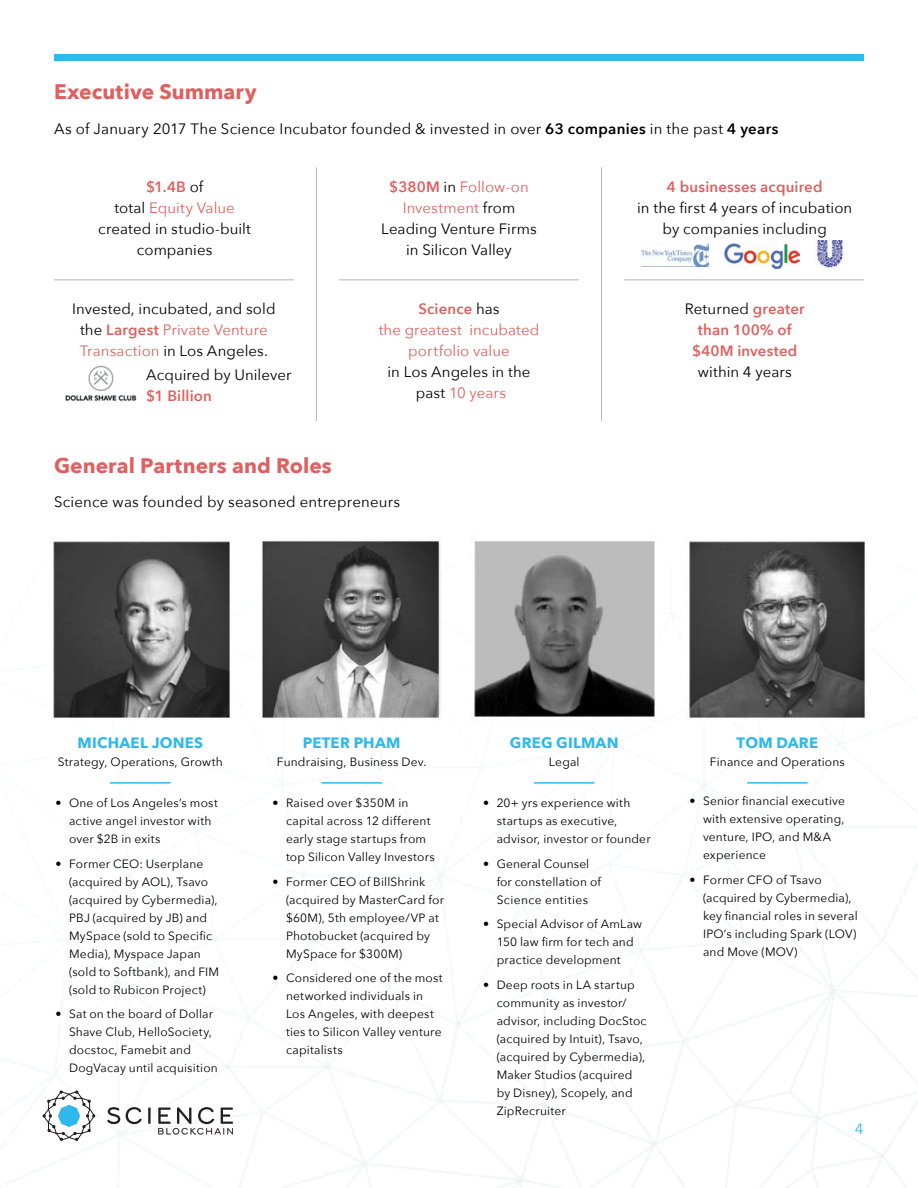
<style>
.page{position:relative;width:918px;height:1188px;background:#fff}
.page>*{position:absolute;margin:0;border:0;box-sizing:border-box;transform-origin:0 0}
.Header2{font:700 21px "Avenir Next";color:#dd6161}
.Body1{font:15px/21px "Avenir Next";letter-spacing:.005em;color:#000;text-align:center}
.Body1-2{font:15px/21px "Avenir Next";letter-spacing:.005em;color:#dd6161;text-align:center}
.Body1-3{font:600 15px/21px "Avenir Next";letter-spacing:.01em;color:#dd6161;text-align:center}
.Body1-4{font:700 15px "Avenir Next";letter-spacing:.015em;color:#2eb9ec}
.t1{font:15px "Avenir Next";color:#2eb9ec}
.Body1-5{font:12px/18px "Avenir Next";letter-spacing:.015em;color:#000}
.s1{font-weight:600}
.s2{font-weight:600;color:#dd6161}
.s3{color:#dd6161}
.s4{color:#000}
.s5{font-weight:400;color:#000}
</style>
<div class="page">
<svg style="left:107px;top:1107px;width:13px;height:17px"></svg>
<svg style="left:126px;top:1107px;width:16px;height:17px"></svg>
<svg style="left:148px;top:1108px;width:3px;height:16px"></svg>
<svg style="left:158px;top:1107px;width:75px;height:28px"></svg>
<svg style="left:43px;top:1090px;width:53px;height:51px"></svg>
<div style="left:54px;top:54px;width:810px;height:6px;background:#2eb9ec"></div>
<hr style="left:339px;top:279px;width:240px;height:1px;background:#919091">
<hr style="left:54px;top:279px;width:240px;height:1px;background:#919091">
<hr style="left:316px;top:167px;width:1px;height:254px;background:#919091">
<hr style="left:601px;top:167px;width:1px;height:254px;background:#919091">
<hr style="left:624px;top:279px;width:240px;height:1px;background:#919091">
<img style="left:689px;top:541px;width:176px;height:177px">
<img style="left:471px;top:541px;width:184px;height:176px">
<img style="left:53px;top:541px;width:177px;height:178px">
<img style="left:262px;top:540px;width:180px;height:179px">
<hr style="left:747px;top:782px;width:61px;height:2px;background:#2eb9ec">
<hr style="left:534px;top:782px;width:61px;height:2px;background:#2eb9ec">
<hr style="left:321px;top:782px;width:61px;height:2px;background:#2eb9ec">
<hr style="left:110px;top:782px;width:61px;height:2px;background:#2eb9ec">
<img style="left:65px;top:365px;width:72px;height:36px">
<img style="left:641px;top:242px;width:68px;height:25px">
<img style="left:724px;top:243px;width:75px;height:25px">
<img style="left:817px;top:241px;width:29px;height:27px">
<p class="Header2" style="left:54px;top:73px;width:204px">Executive Summary</p>
<p class="Body1" style="left:54px;top:117px;width:726px">As of January 2017 The Science Incubator founded &amp; invested in over <span class="s1">63 companies</span> in the past <span class="s1">4 years</span></p>
<p class="Body1" style="left:98px;top:176px;width:154px"><span class="s2">$1.4B</span> of<br>total <span class="s3">Equity Value </span>created in studio-built companies</p>
<p class="Body1" style="left:72px;top:297px;width:205px">Invested, incubated, and sold the <span class="s2">Largest</span> <span class="s3">Private Venture<br>Transaction</span> in Los Angeles.</p>
<p class="Body1" style="left:146px;top:364px;width:147px;text-align:left">Acquired by Unilever <span class="s2">$1 Billion</span></p>
<p class="Body1" style="left:381px;top:176px;width:157px"><span class="s2">$380M</span> in <span class="s3">Follow-on<br>Investment</span> from<br>Leading Venture Firms in Silicon Valley</p>
<p class="Body1-2" style="left:379px;top:297px;width:162px"><span class="s1">Science</span> <span class="s4">has<br></span>the greatest incubated portfolio value<br><span class="s4">in Los Angeles in the past</span> 10 years</p>
<p class="Header2" style="left:54px;top:447px;width:279px">General Partners and Roles</p>
<p class="Body1" style="left:54px;top:491px;width:348px">Science was founded by seasoned entrepreneurs</p>
<p class="Body1" style="left:637px;top:176px;width:217px"><span class="s2">4 businesses acquired<br></span>in the first 4 years of incubation by companies including</p>
<p class="Body1-3" style="left:685px;top:297px;width:121px"><span class="s5">Returned</span> greater than 100% of $40M invested <span class="s5">within 4 years</span></p>
<p class="Body1-4" style="left:78px;top:730px;width:127px">MICHAEL JONES</p>
<p class="Body1-5" style="left:58px;top:752px;width:167px">Strategy, Operations, Growth</p>
<p class="Body1-5" style="left:69px;top:793px;width:150px;text-indent:-14px">• One of Los Angeles’s most active angel investor with over $2B in exits</p>
<p class="Body1-5" style="left:69px;top:854px;width:152px;text-indent:-14px">• Former CEO: Userplane (acquired by AOL), Tsavo (acquired by Cybermedia),<br>PBJ (acquired by JB) and<br>MySpace (sold to Specific<br>Media), Myspace Japan (sold to Softbank), and FIM (sold to Rubicon Project)</p>
<p class="Body1-5" style="left:69px;top:1005px;width:150px;text-indent:-14px">• Sat on the board of Dollar<br>Shave Club, HelloSociety, docstoc, Famebit and<br>DogVacay until acquisition</p>
<p class="Body1-4" style="left:303px;top:730px;width:99px">PETER PHAM</p>
<p class="Body1-5" style="left:277px;top:752px;width:151px">Fundraising, Business Dev.</p>
<p class="Body1-5" style="left:286px;top:793px;width:150px;text-indent:-14px">• Raised over $350M in capital across 12 different early stage startups from top Silicon Valley Investors</p>
<p class="Body1-5" style="left:286px;top:872px;width:160px;text-indent:-14px">• Former CEO of BillShrink (acquired by MasterCard for $60M), 5th employee/VP at<br>Photobucket (acquired by<br>MySpace for $300M)</p>
<p class="Body1-5" style="left:286px;top:969px;width:158px;text-indent:-14px">• Considered one of the most networked individuals in<br>Los Angeles, with deepest ties to Silicon Valley venture capitalists</p>
<p class="Body1-4" style="left:510px;top:730px;width:110px">GREG GILMAN</p>
<p class="Body1-5" style="left:549px;top:752px;width:32px">Legal</p>
<p class="Body1-5" style="left:497px;top:793px;width:155px;text-indent:-14px">• 20+ yrs experience with startups as executive, advisor, investor or founder</p>
<p class="Body1-5" style="left:497px;top:854px;width:106px;text-indent:-14px">• General Counsel for constellation of<br>Science entities</p>
<p class="Body1-5" style="left:497px;top:915px;width:147px;text-indent:-14px">• Special Advisor of AmLaw<br>150 law firm for tech and practice development</p>
<p class="Body1-5" style="left:497px;top:975px;width:151px;text-indent:-14px">• Deep roots in LA startup community as investor/ advisor, including DocStoc (acquired by Intuit), Tsavo, (acquired by Cybermedia),<br>Maker Studios (acquired by Disney), Scopely, and<br>ZipRecruiter</p>
<p class="Body1-4" style="left:737px;top:730px;width:83px">TOM DARE</p>
<p class="Body1-5" style="left:710px;top:752px;width:137px">Finance and Operations</p>
<p class="Body1-5" style="left:703px;top:792px;width:144px;text-indent:-14px">• Senior financial executive with extensive operating, venture, IPO, and M&amp;A experience</p>
<p class="Body1-5" style="left:703px;top:870px;width:156px;text-indent:-14px">• Former CFO of Tsavo (acquired by Cybermedia), key financial roles in several<br>IPO’s including Spark (LOV) and Move (MOV)</p>
<p class="t1" style="left:855px;top:1116px;width:10px">4</p>
</div>
